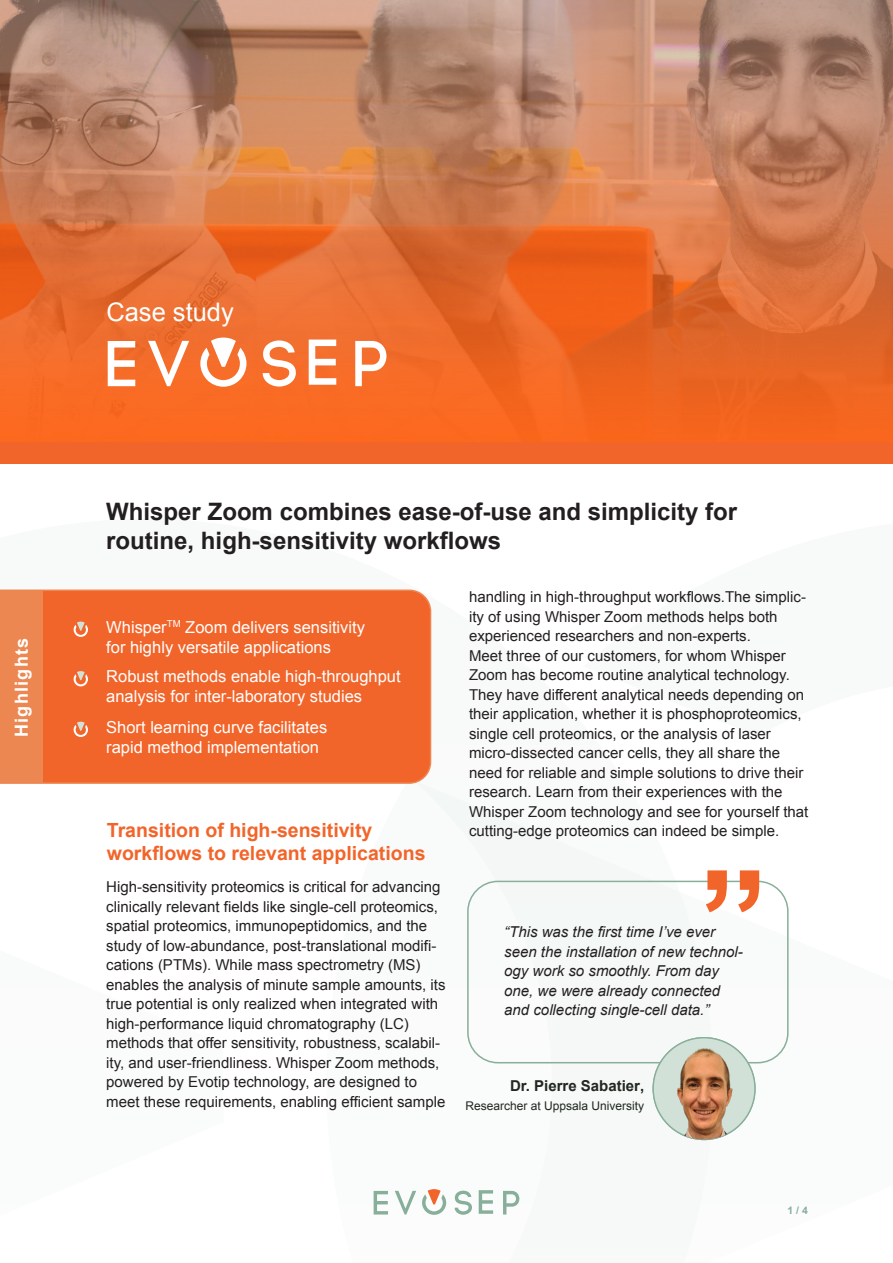
<style>
.page{position:relative;width:893px;height:1263px;background:#fff}
.page>*{position:absolute;margin:0;border:0;box-sizing:border-box;transform-origin:0 0}
.t1{font:25.5px "Arial";color:#fff}
.t2{font:700 24px/28.8px "Arial";color:#231f20}
.t3{font:700 19.5px/23.4px "Arial";color:#f2652a}
.t4{font:700 18px "Arial";letter-spacing:.07em;color:#fff}
.t5{font:16.5px/19.8px "Arial";color:#fff}
.t6{font:15px/19.5px "Arial";color:#231f20}
.t7{font:italic 15px/19.5px "Arial";color:#231f20}
.t8{font:700 15px "Arial";color:#222721}
.t9{font:12px "Arial";color:#222721}
.t10{font:700 10.5px "Arial";color:#87af9a}
</style>
<div class="page">
<img style="left:0;top:0;width:893px;height:442px">
<svg style="left:373px;top:784px;width:210px;height:431px"></svg>
<svg style="left:583px;top:852px;width:203px;height:289px"></svg>
<svg style="left:374px;top:1191px;width:14px;height:23px"></svg>
<svg style="left:455px;top:1190px;width:17px;height:25px"></svg>
<svg style="left:479px;top:1190px;width:14px;height:24px"></svg>
<svg style="left:395px;top:1191px;width:21px;height:23px"></svg>
<svg style="left:503px;top:1191px;width:16px;height:23px"></svg>
<svg style="left:422px;top:1189px;width:24px;height:26px"></svg>
<div style="left:0;top:589px;width:431px;height:195px;background:#f2652a"></div>
<svg style="left:108px;top:341px;width:27px;height:45px"></svg>
<svg style="left:263px;top:340px;width:33px;height:47px"></svg>
<svg style="left:309px;top:340px;width:27px;height:45px"></svg>
<svg style="left:148px;top:341px;width:41px;height:45px"></svg>
<svg style="left:355px;top:341px;width:31px;height:45px"></svg>
<svg style="left:200px;top:338px;width:46px;height:49px"></svg>
<svg style="left:74px;top:622px;width:14px;height:15px"></svg>
<svg style="left:74px;top:671px;width:14px;height:15px"></svg>
<div style="left:0;top:591px;width:43px;height:192px;background:#ec8752"></div>
<div style="left:467px;top:881px;width:322px;height:182px;border:2px solid #87af9a;border-radius:30px"></div>
<svg style="left:706px;top:870px;width:53px;height:42px"></svg>
<svg style="left:74px;top:722px;width:14px;height:15px"></svg>
<div style="left:653px;top:1038px;width:102px;height:101px;background:#d2e1d8;border-radius:50%"></div>
<img style="left:657px;top:1048px;width:98px;height:91px">
<div style="left:0;top:442px;width:893px;height:22px;background:#f2652a"></div>
<p class="t4" style="left:10px;top:737px;width:101px;rotate:-90deg">Highlights</p>
<h1 class="t1" style="left:106px;top:295px;width:129px">Case study</h1>
<h2 class="t2" style="left:106px;top:498px;width:632px">Whisper Zoom combines ease-of-use and simplicity for routine, high-sensitivity workflows</h2>
<p class="t5" style="left:106px;top:617px;width:260px">Whisper<sup>TM</sup> Zoom delivers sensitivity for highly versatile applications</p>
<p class="t5" style="left:106px;top:667px;width:296px">Robust methods enable high-throughput analysis for inter-laboratory studies</p>
<p class="t5" style="left:106px;top:717px;width:223px">Short learning curve facilitates rapid method implementation</p>
<h3 class="t3" style="left:107px;top:819px;width:320px">Transition of high-sensitivity workflows to relevant applications</h3>
<p class="t6" style="left:106px;top:877px;width:341px">High-sensitivity proteomics is critical for advancing clinically relevant fields like single-cell proteomics, spatial proteomics, immunopeptidomics, and the study of low-abundance, post-translational modifi&shy;cations (PTMs). While mass spectrometry (MS) enables the analysis of minute sample amounts, its true potential is only realized when integrated with high-performance liquid chromatography (LC) methods that offer sensitivity, robustness, scalabil&shy;ity, and user-friendliness. Whisper Zoom methods, powered by Evotip technology, are designed to meet these requirements, enabling efficient sample</p>
<p class="t6" style="left:469px;top:587px;width:341px">handling in high-throughput workflows.The simplic&shy;ity of using Whisper Zoom methods helps both experienced researchers and non-experts.<br>Meet three of our customers, for whom Whisper Zoom has become routine analytical technology.<br>They have different analytical needs depending on their application, whether it is phosphoproteomics, single cell proteomics, or the analysis of laser micro-dissected cancer cells, they all share the need for reliable and simple solutions to drive their research. Learn from their experiences with the Whisper Zoom technology and see for yourself that cutting-edge proteomics can indeed be simple.</p>
<p class="t7" style="left:504px;top:922px;width:240px">“This was the first time I’ve ever seen the installation of new technol&shy;ogy work so smoothly. From day one, we were already connected and collecting single-cell data.”</p>
<p class="t8" style="left:510px;top:1076px;width:136px">Dr. Pierre Sabatier,</p>
<p class="t9" style="left:466px;top:1098px;width:180px">Researcher at Uppsala University</p>
<p class="t10" style="left:787px;top:1203px;width:22px">1 / 4</p>
</div>
